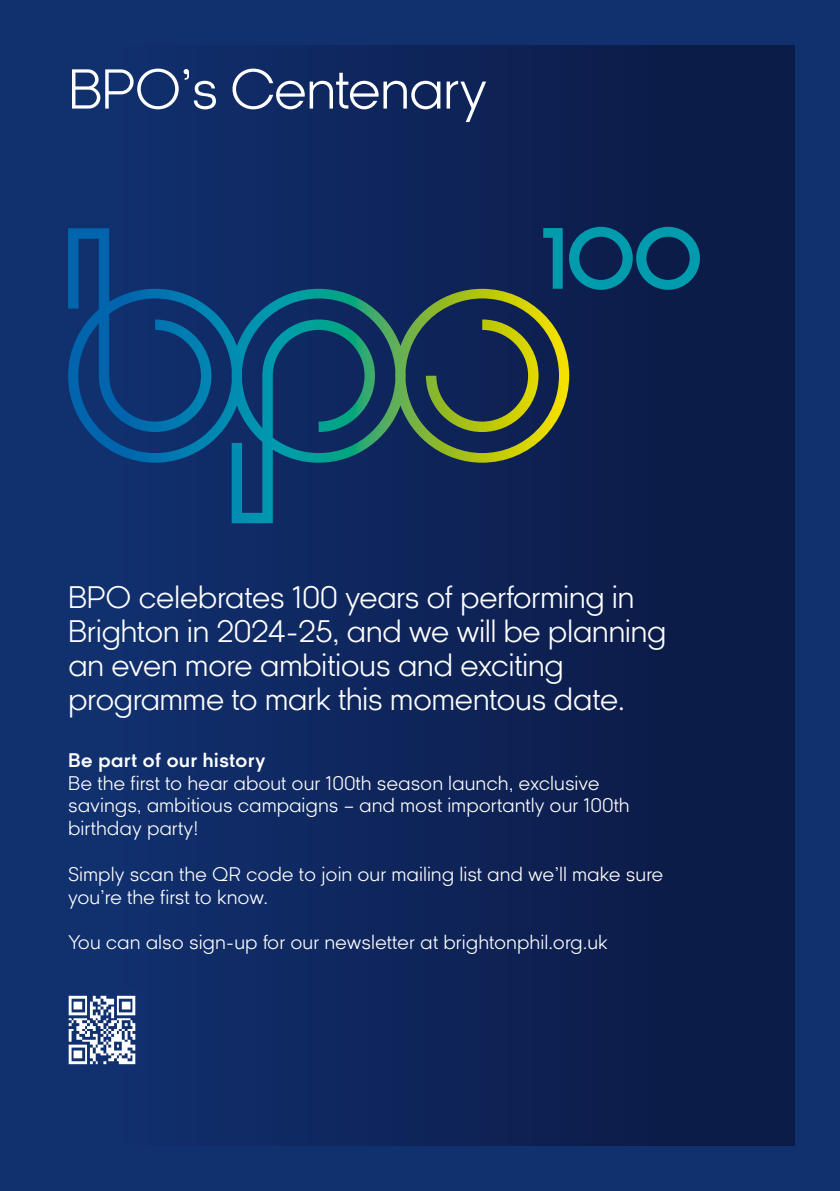
<style>
.page{position:relative;width:840px;height:1191px;background:#fff}
.page>*{position:absolute;margin:0;border:0;box-sizing:border-box;transform-origin:0 0}
.t1{font:54px "Kamerik 105 Text";letter-spacing:-.03em;color:#fff}
.t2{font:30px/34px "Kamerik 105 Text";letter-spacing:-.02em;color:#fff}
.t3{font:19px/22.8px "Kamerik 105 Text";color:#fff}
.t4{font:700 19px "Kamerik 105 Text";color:#fff}
</style>
<div class="page">
<div style="left:0;top:0;width:839px;height:1191px;background:#11306e"></div>
<div style="left:68px;top:45px;width:726px;height:1100px;background:linear-gradient(to right,#113070,#0b1943)"></div>
<svg style="left:68px;top:228px;width:501px;height:295px"></svg>
<svg style="left:568px;top:227px;width:131px;height:63px;background:#075072"></svg>
<svg style="left:543px;top:228px;width:19px;height:61px"></svg>
<img style="left:68px;top:990px;width:74px;height:79px">
<h1 class="t1" style="left:68px;top:60px;width:420px">BPO’s Centenary</h1>
<h2 class="t2" style="left:68px;top:582px;width:599px">BPO celebrates 100 years of performing in Brighton in 2024-25, and we will be planning an even more ambitious and exciting programme to mark this momentous date.</h2>
<p class="t4" style="left:68px;top:749px;width:199px">Be part of our history</p>
<p class="t3" style="left:68px;top:772px;width:562px">Be the first to hear about our 100th season launch, exclusive savings, ambitious campaigns – and most importantly our 100th birthday party!</p>
<p class="t3" style="left:68px;top:863px;width:596px">Simply scan the QR code to join our mailing list and we’ll make sure you’re the first to know.</p>
<p class="t3" style="left:68px;top:932px;width:541px">You can also sign-up for our newsletter at brightonphil.org.uk</p>
</div>
